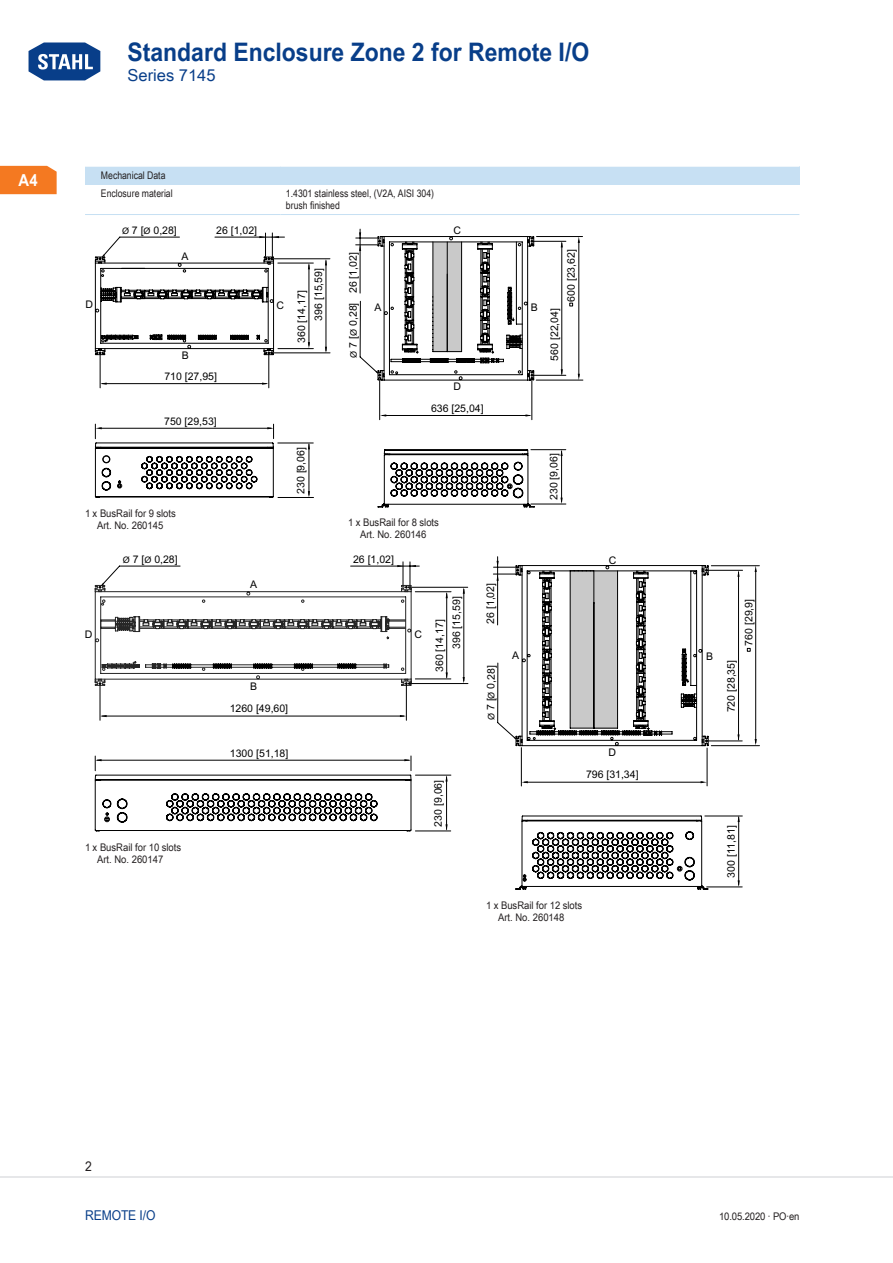
<style>
.page{position:relative;width:893px;height:1263px;background:#fff}
.page>*{position:absolute;margin:0;border:0;box-sizing:border-box;transform-origin:0 0}
.t1{font:700 25.5px "Arial Unicode MS";color:#083e89;scale:.9 1}
.t2{font:16.5px "Arial Unicode MS";color:#083e89}
.t3{font:700 16.5px "Arial Unicode MS";color:#fff;scale:.9 1}
.t4{font:13.5px "Arial Unicode MS";letter-spacing:-.01em;color:#083e89;scale:.9 1}
.t5{font:13.5px "Arial Unicode MS";color:#231f20;scale:.9 1}
.t6{font:10.5px/16.8px "Arial Unicode MS";color:#000}
.TabBodyLeft{font:10.5px/12px "Arial Unicode MS";color:#231f20;text-align:center;scale:.9 1}
.TabBodyLeft-2{font:10.5px/12px "Arial Unicode MS";color:#231f20;scale:.83 1}
.TabBody1stColumn{font:10.5px "Arial Unicode MS";color:#231f20;scale:.83 1}
.t7{font:9px "Arial Unicode MS";color:#000}
.s1{font-weight:400;font-size:31.65px;color:#fff}
</style>
<div class="page">
<svg style="left:28px;top:42px;width:73px;height:39px"></svg>
<hr style="left:0;top:1176px;width:893px;height:2px;background:#e6e7e9">
<div style="left:0;top:166px;width:57px;height:28px;background:#f47921"></div>
<div style="left:85px;top:166px;width:714px;height:18px;background:#c7e0f3"></div>
<hr style="left:85px;top:166px;width:196px;height:1px;background:#fff">
<hr style="left:281px;top:166px;width:518px;height:1px;background:#fff">
<hr style="left:85px;top:184px;width:196px;height:1px;background:#c7e0f3">
<hr style="left:85px;top:214px;width:196px;height:1px;background:#c7e0f3">
<hr style="left:281px;top:184px;width:518px;height:1px;background:#c7e0f3">
<hr style="left:281px;top:214px;width:518px;height:1px;background:#c7e0f3">
<hr style="left:707px;top:748px;width:1px;height:38px;background:#000">
<hr style="left:521px;top:748px;width:1px;height:38px;background:#000">
<hr style="left:497px;top:557px;width:1px;height:68px;background:#000">
<hr style="left:738px;top:817px;width:1px;height:68px;background:#000">
<hr style="left:524px;top:782px;width:179px;height:1px;background:#000">
<svg style="left:515px;top:815px;width:193px;height:75px"></svg>
<hr style="left:707px;top:887px;width:35px;height:1px;background:#000">
<hr style="left:705px;top:816px;width:37px;height:1px;background:#000">
<svg style="left:493px;top:561px;width:267px;height:185px"></svg>
<hr style="left:351px;top:566px;width:68px;height:1px;background:#000">
<hr style="left:415px;top:591px;width:36px;height:1px;background:#000">
<hr style="left:415px;top:679px;width:36px;height:1px;background:#000">
<hr style="left:408px;top:683px;width:60px;height:1px;background:#000">
<hr style="left:446px;top:593px;width:1px;height:84px;background:#000">
<hr style="left:464px;top:589px;width:1px;height:92px;background:#000">
<hr style="left:408px;top:587px;width:60px;height:1px;background:#000">
<hr style="left:406px;top:685px;width:1px;height:35px;background:#000">
<hr style="left:100px;top:685px;width:1px;height:35px;background:#000">
<hr style="left:102px;top:716px;width:302px;height:1px;background:#000">
<svg style="left:100px;top:715px;width:7px;height:2px"></svg>
<hr style="left:415px;top:775px;width:36px;height:1px;background:#000">
<hr style="left:415px;top:831px;width:36px;height:1px;background:#000">
<hr style="left:446px;top:777px;width:1px;height:52px;background:#000">
<svg style="left:463px;top:587px;width:2px;height:7px"></svg>
<svg style="left:445px;top:824px;width:3px;height:7px"></svg>
<svg style="left:95px;top:756px;width:317px;height:75px"></svg>
<svg style="left:95px;top:562px;width:321px;height:124px"></svg>
<svg style="left:378px;top:449px;width:156px;height:58px"></svg>
<hr style="left:532px;top:380px;width:1px;height:40px;background:#000">
<hr style="left:379px;top:380px;width:1px;height:40px;background:#000">
<hr style="left:382px;top:415px;width:148px;height:1px;background:#000">
<hr style="left:533px;top:241px;width:33px;height:1px;background:#000">
<hr style="left:533px;top:375px;width:33px;height:1px;background:#000">
<hr style="left:561px;top:243px;width:1px;height:131px;background:#000">
<hr style="left:536px;top:236px;width:46px;height:1px;background:#000">
<hr style="left:579px;top:241px;width:1px;height:135px;background:#000">
<hr style="left:536px;top:380px;width:47px;height:1px;background:#000">
<hr style="left:531px;top:504px;width:35px;height:1px;background:#000">
<hr style="left:531px;top:449px;width:35px;height:1px;background:#000">
<hr style="left:561px;top:451px;width:1px;height:51px;background:#000">
<hr style="left:360px;top:229px;width:1px;height:64px;background:#000">
<svg style="left:525px;top:414px;width:7px;height:3px"></svg>
<svg style="left:578px;top:237px;width:2px;height:6px"></svg>
<svg style="left:561px;top:369px;width:2px;height:7px"></svg>
<svg style="left:578px;top:374px;width:2px;height:6px"></svg>
<svg style="left:356px;top:232px;width:178px;height:149px"></svg>
<hr style="left:278px;top:263px;width:35px;height:1px;background:#000">
<hr style="left:278px;top:348px;width:35px;height:1px;background:#000">
<hr style="left:270px;top:353px;width:60px;height:1px;background:#000">
<hr style="left:309px;top:265px;width:1px;height:80px;background:#000">
<hr style="left:326px;top:261px;width:1px;height:90px;background:#000">
<hr style="left:278px;top:497px;width:36px;height:1px;background:#000">
<hr style="left:278px;top:443px;width:35px;height:1px;background:#000">
<hr style="left:309px;top:444px;width:1px;height:51px;background:#000">
<hr style="left:215px;top:237px;width:69px;height:1px;background:#000">
<svg style="left:308px;top:342px;width:2px;height:6px"></svg>
<svg style="left:308px;top:263px;width:2px;height:6px"></svg>
<svg style="left:325px;top:347px;width:2px;height:6px"></svg>
<svg style="left:308px;top:491px;width:2px;height:6px"></svg>
<svg style="left:308px;top:443px;width:2px;height:6px"></svg>
<hr style="left:270px;top:259px;width:60px;height:1px;background:#000">
<svg style="left:95px;top:233px;width:184px;height:265px"></svg>
<h1 class="t1" style="left:26px;top:33px;width:627px"><span class="s1">Home</span> Standard Enclosure Zone 2 for Remote I/O</h1>
<h2 class="t2" style="left:128px;top:63px;width:90px">Series 7145</h2>
<h2 class="t3" style="left:19px;top:168px;width:23px">A4</h2>
<p class="TabBody1stColumn" style="left:101px;top:168px;width:79px">Mechanical Data</p>
<p class="TabBody1stColumn" style="left:101px;top:186px;width:88px">Enclosure material</p>
<p class="TabBodyLeft-2" style="left:286px;top:187px;width:180px">1.4301 stainless steel, (V2A, AISI 304) brush finished</p>
<p class="t6" style="left:132px;top:223px;width:46px">7 [ 0,28]</p>
<p class="t7" style="left:122px;top:227px;width:9px">Ø</p>
<p class="t7" style="left:144px;top:227px;width:9px">Ø</p>
<p class="t6" style="left:181px;top:248px;width:9px">A</p>
<p class="t6" style="left:216px;top:223px;width:42px">26 [1,02]</p>
<p class="t6" style="left:86px;top:297px;width:9px">D</p>
<p class="t6" style="left:276px;top:298px;width:9px">C</p>
<p class="t6" style="left:182px;top:348px;width:9px">B</p>
<p class="t6" style="left:294px;top:321px;width:54px;text-indent:-23px;rotate:-90deg">360 [14,17]<br>396 [15,59]</p>
<p class="t6" style="left:346px;top:348px;width:97px;rotate:-90deg">7 [ 0,28] 26 [1,02]</p>
<p class="t7" style="left:350px;top:336px;width:9px;rotate:-90deg">Ø</p>
<p class="t7" style="left:350px;top:357px;width:9px;rotate:-90deg">Ø</p>
<p class="t6" style="left:374px;top:300px;width:9px">A</p>
<p class="t6" style="left:453px;top:223px;width:9px">C</p>
<p class="t6" style="left:164px;top:369px;width:54px">710 [27,95]</p>
<p class="t6" style="left:164px;top:414px;width:54px">750 [29,53]</p>
<p class="TabBodyLeft" style="left:85px;top:507px;width:102px">1 x BusRail for 9 slots<br>Art. No. 260145</p>
<p class="t6" style="left:293px;top:494px;width:48px;rotate:-90deg">230 [9,06]</p>
<p class="t6" style="left:453px;top:379px;width:9px">D</p>
<p class="t6" style="left:431px;top:401px;width:54px">636 [25,04]</p>
<p class="TabBodyLeft" style="left:348px;top:516px;width:102px">1 x BusRail for 8 slots<br>Art. No. 260146</p>
<p class="t6" style="left:133px;top:551px;width:46px">7 [ 0,28]</p>
<p class="t6" style="left:353px;top:551px;width:42px">26 [1,02]</p>
<p class="t7" style="left:123px;top:556px;width:9px">Ø</p>
<p class="t7" style="left:144px;top:556px;width:9px">Ø</p>
<p class="t6" style="left:85px;top:627px;width:9px">D</p>
<p class="TabBodyLeft" style="left:85px;top:841px;width:108px">1 x BusRail for 10 slots<br>Art. No. 260147</p>
<p class="t6" style="left:250px;top:577px;width:9px">A</p>
<p class="t6" style="left:250px;top:678px;width:9px">B</p>
<p class="t6" style="left:230px;top:701px;width:60px">1260 [49,60]</p>
<p class="t6" style="left:230px;top:746px;width:60px">1300 [51,18]</p>
<p class="t6" style="left:415px;top:627px;width:9px">C</p>
<p class="t6" style="left:432px;top:649px;width:54px;text-indent:-23px;rotate:-90deg">360 [14,17]<br>396 [15,59]</p>
<p class="t6" style="left:431px;top:826px;width:48px;rotate:-90deg">230 [9,06]</p>
<p class="t6" style="left:483px;top:624px;width:42px;rotate:-90deg">26 [1,02]</p>
<p class="t6" style="left:483px;top:710px;width:46px;rotate:-90deg">7 [ 0,28]</p>
<p class="t7" style="left:488px;top:698px;width:9px;rotate:-90deg">Ø</p>
<p class="t7" style="left:488px;top:720px;width:9px;rotate:-90deg">Ø</p>
<p class="t6" style="left:531px;top:300px;width:9px">B</p>
<p class="t6" style="left:564px;top:302px;width:54px;rotate:-90deg">600 [23,62]</p>
<p class="t6" style="left:547px;top:361px;width:54px;rotate:-90deg">560 [22,04]</p>
<p class="t6" style="left:546px;top:500px;width:48px;rotate:-90deg">230 [9,06]</p>
<p class="t6" style="left:609px;top:552px;width:9px">C</p>
<p class="t6" style="left:512px;top:648px;width:9px">A</p>
<p class="t6" style="left:706px;top:648px;width:9px">B</p>
<p class="t6" style="left:608px;top:745px;width:9px">D</p>
<p class="t6" style="left:586px;top:767px;width:54px">796 [31,34]</p>
<p class="TabBodyLeft" style="left:486px;top:899px;width:108px">1 x BusRail for 12 slots<br>Art. No. 260148</p>
<p class="t6" style="left:724px;top:712px;width:54px;rotate:-90deg">720 [28,35]</p>
<p class="t6" style="left:741px;top:646px;width:48px;rotate:-90deg">760 [29,9]</p>
<p class="t6" style="left:723px;top:878px;width:54px;rotate:-90deg">300 [11,81]</p>
<p class="t5" style="left:85px;top:1157px;width:9px">2</p>
<p class="t4" style="left:85px;top:1205px;width:80px">Remote I/O</p>
<p class="TabBodyLeft" style="left:719px;top:1210px;width:91px">10.05.2020 · PO·en</p>
</div>
